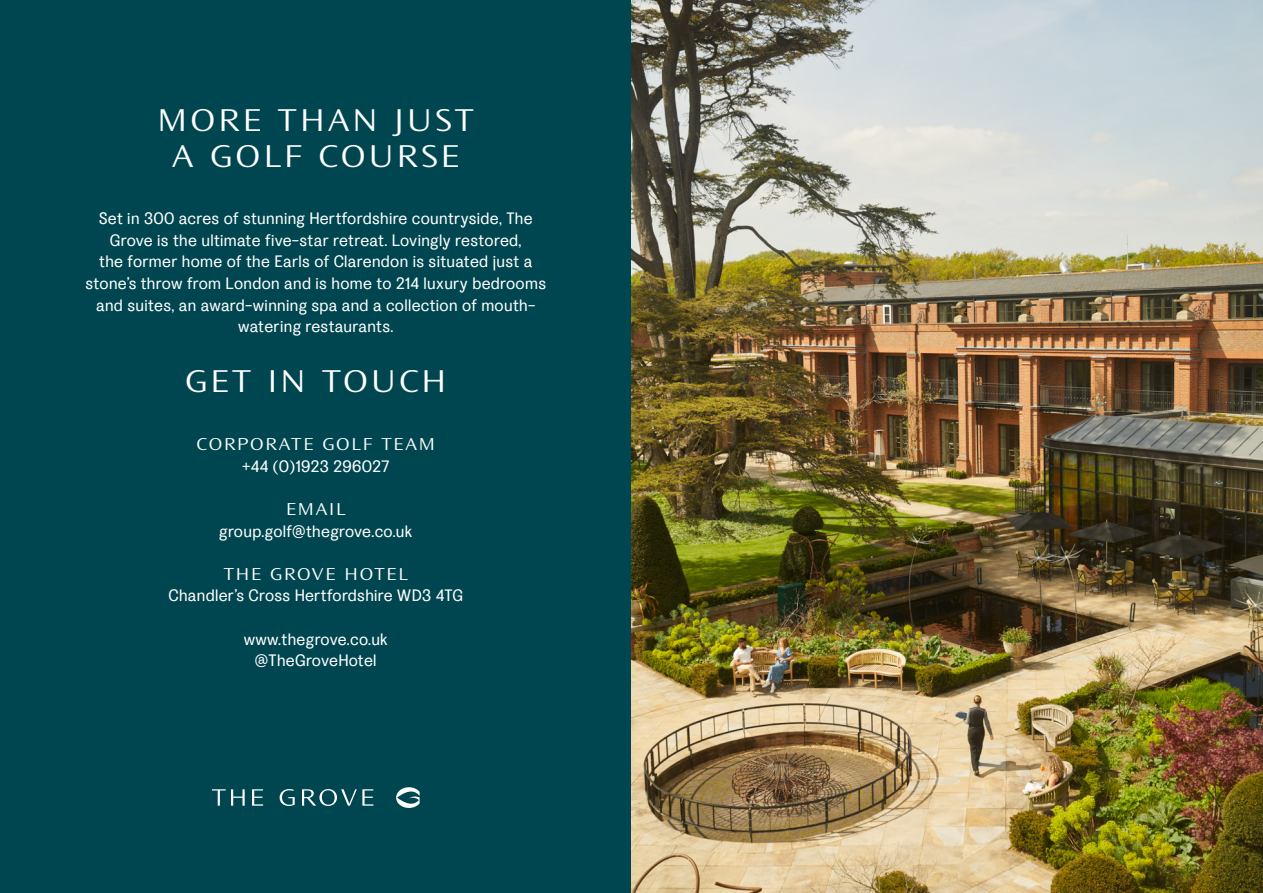
<style>
.page{position:relative;width:1263px;height:893px;background:#fff}
.page>*{position:absolute;margin:0;border:0;box-sizing:border-box;transform-origin:0 0}
.t1{font:300 expanded 33px/36px "Ocean Sans Std";letter-spacing:.1em;color:#fff;text-align:center}
.t2{font:300 expanded 18px "Ocean Sans Std";letter-spacing:.1em;color:#fff}
.t3{font:16.5px/21.6px "La Fabrique";letter-spacing:.02em;color:#fff;text-align:center}
</style>
<div class="page">
<div style="left:0;top:0;width:631px;height:893px;background:#004650"></div>
<img style="left:631px;top:0;width:632px;height:893px">
<svg style="left:212px;top:787px;width:208px;height:21px"></svg>
<h1 class="t1" style="left:158px;top:103px;width:318px">MORE THAN JUST<br>A GOLF COURSE</h1>
<p class="t3" style="left:85px;top:207px;width:462px">Set in 300 acres of stunning Hertfordshire countryside, The Grove is the ultimate five-star retreat. Lovingly restored,<br>the former home of the Earls of Clarendon is situated just a stone’s throw from London and is home to 214 luxury bedrooms and suites, an award-winning spa and a collection of mouth&shy;watering restaurants.</p>
<h1 class="t1" style="left:185px;top:363px;width:263px">GET IN TOUCH</h1>
<p class="t2" style="left:196px;top:434px;width:240px">CORPORATE GOLF TEAM</p>
<p class="t3" style="left:242px;top:455px;width:148px">+44 (0)1923 296027</p>
<p class="t2" style="left:286px;top:499px;width:61px">EMAIL</p>
<p class="t3" style="left:219px;top:520px;width:195px">group.golf@thegrove.co.uk</p>
<p class="t2" style="left:224px;top:563px;width:186px">THE GROVE HOTEL</p>
<p class="t3" style="left:168px;top:585px;width:296px">Chandler’s Cross Hertfordshire WD3 4TG</p>
<p class="t3" style="left:244px;top:628px;width:145px">www.thegrove.co.uk @TheGroveHotel</p>
</div>
